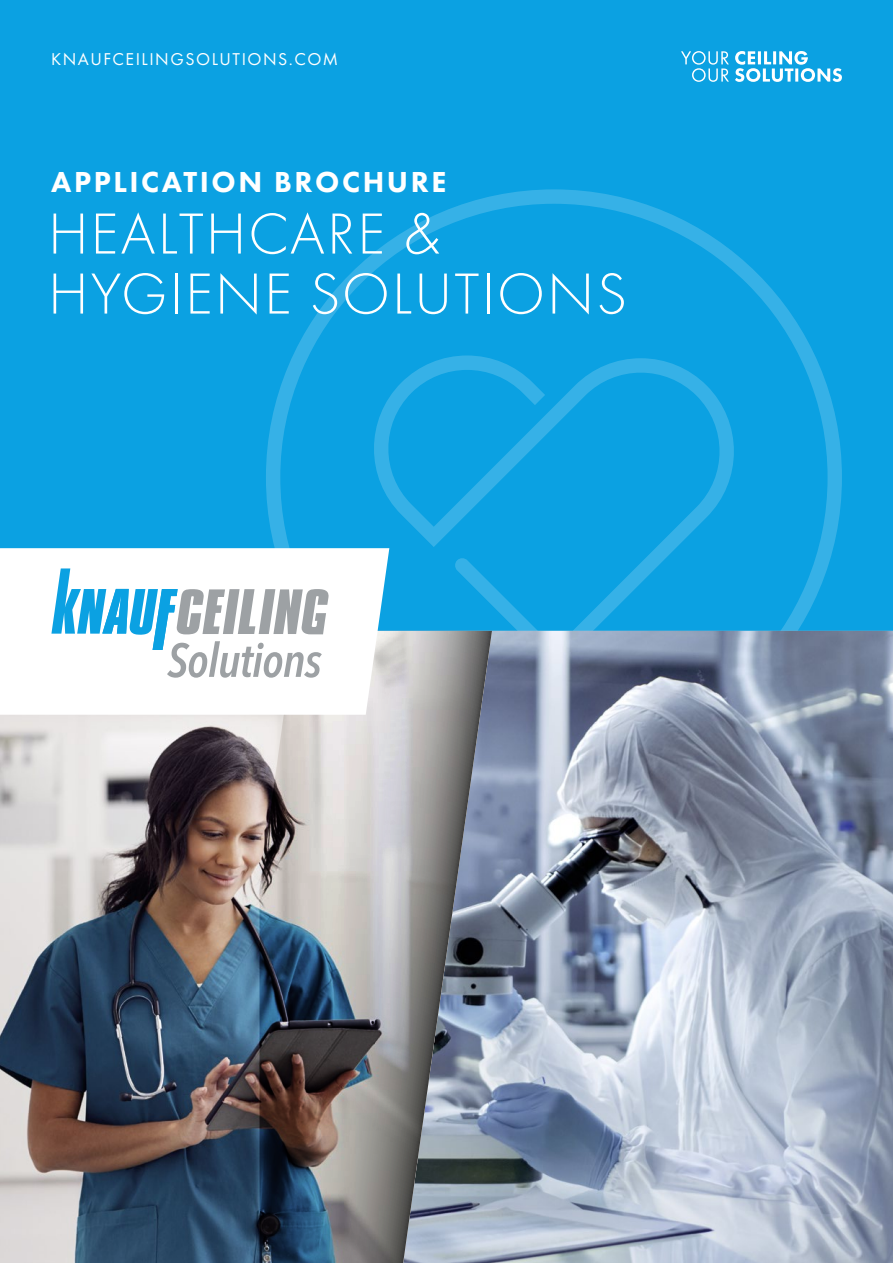
<style>
.page{position:relative;width:893px;height:1263px;background:#fff}
.page>*{position:absolute;margin:0;border:0;box-sizing:border-box;transform-origin:0 0}
.t1{font:300 60px/60px "Futura PT";letter-spacing:.035em;color:#fff}
.t2{font:800 30px "Futura PT";letter-spacing:.085em;color:#fff}
.t3{font:17.7px "Futura PT";letter-spacing:.085em;color:#fff}
</style>
<div class="page">
<div style="left:0;top:0;width:893px;height:631px;background:#0ba1e2"></div>
<svg style="left:266px;top:189px;width:576px;height:442px"></svg>
<img style="left:492px;top:631px;width:401px;height:632px">
<img style="left:0;top:715px;width:259px;height:548px">
<img style="left:259px;top:631px;width:233px;height:632px">
<svg style="left:0;top:548px;width:389px;height:167px"></svg>
<svg style="left:51px;top:568px;width:278px;height:110px"></svg>
<svg style="left:681px;top:51px;width:161px;height:31px"></svg>
<p class="t3" style="left:51px;top:48px;width:289px">KNAUFCEILINGSOLUTIONS.COM</p>
<p class="t2" style="left:51px;top:163px;width:397px">APPLICATION BROCHURE</p>
<p class="t1" style="left:48px;top:204px;width:580px">HEALTHCARE &amp;<br>HYGIENE SOLUTIONS</p>
</div>
